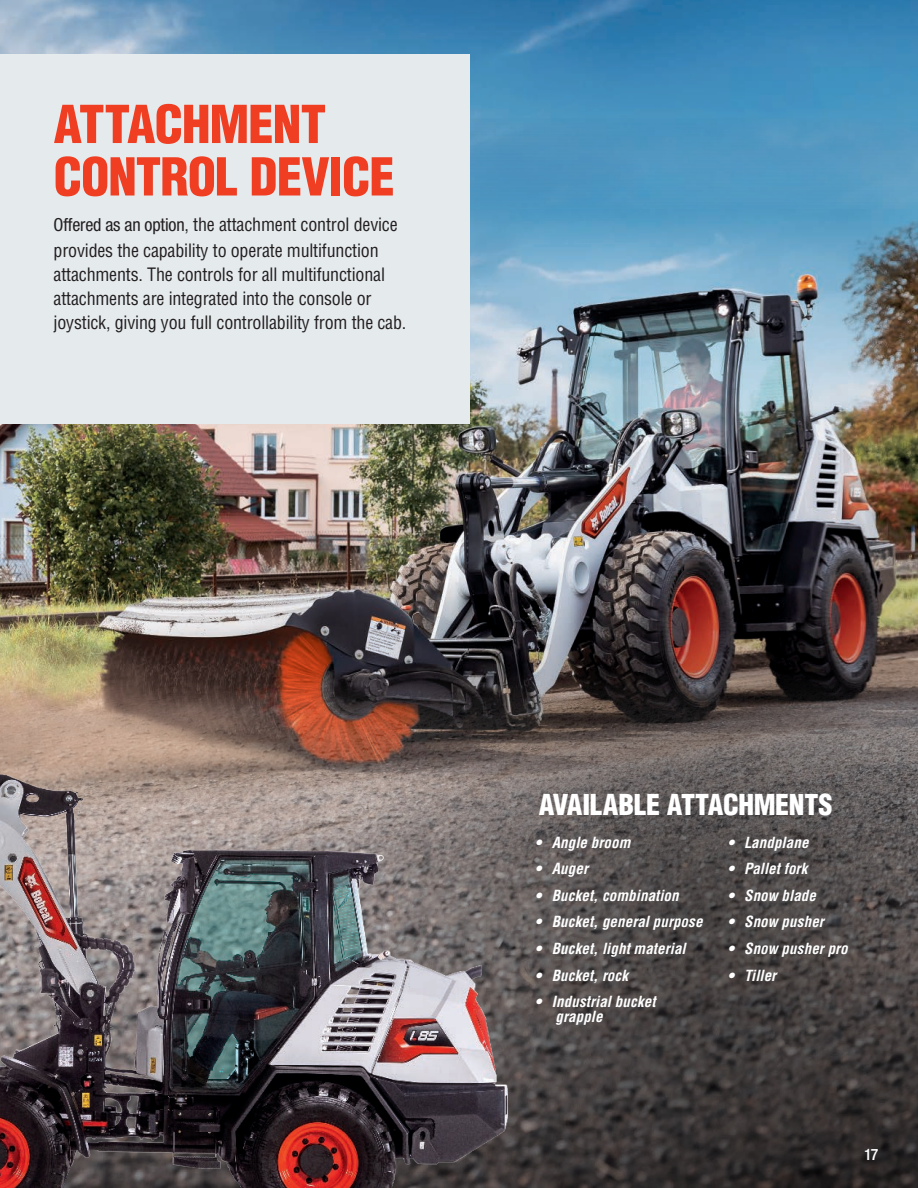
<style>
.page{position:relative;width:918px;height:1188px;background:#fff}
.page>*{position:absolute;margin:0;border:0;box-sizing:border-box;transform-origin:0 0}
.t1{font:900 condensed 51px/52.5px "Helvetica";letter-spacing:-.02em;color:#ef3e22}
.t2{font:900 condensed 28.2px "Helvetica";letter-spacing:-.01em;color:#fff}
.t3{font:condensed 18px/24.3px "Helvetica";letter-spacing:-.01em;color:#231f20}
.t4{font:500 condensed 15.75px "Helvetica Neue";color:#fff}
.t5{font:italic 700 condensed 15px/15px "Helvetica";letter-spacing:.005em;color:#fff}
.s1{font-family:"Helvetica Neue LT Std"}
</style>
<div class="page">
<img style="left:0;top:0;width:918px;height:119px">
<img style="left:0;top:119px;width:918px;height:460px">
<div style="left:0;top:54px;width:469px;height:369px;background:#e5eaed"></div>
<svg style="left:524px;top:579px;width:394px;height:609px;background:#4d4545"></svg>
<img style="left:0;top:572px;width:524px;height:616px">
<h1 class="t1" style="left:54px;top:98px;width:343px">ATTACHMENT<br>CONTROL DEVICE</h1>
<p class="t3" style="left:54px;top:212px;width:354px"><span class="s1">Offered as an option</span>, the attachment control device provides the capability to operate multifunction attachments. The controls for all multifunctional attachments are integrated into the console or joystick, giving you full controllability from the cab.</p>
<h2 class="t2" style="left:539px;top:787px;width:295px">AVAILABLE ATTACHMENTS</h2>
<p class="t5" style="left:535px;top:835px;width:97px">• Angle broom</p>
<p class="t5" style="left:535px;top:861px;width:54px">• Auger</p>
<p class="t5" style="left:535px;top:888px;width:145px">• Bucket, combination</p>
<p class="t5" style="left:535px;top:914px;width:169px">• Bucket, general purpose</p>
<p class="t5" style="left:535px;top:941px;width:152px">• Bucket, light material</p>
<p class="t5" style="left:535px;top:968px;width:94px">• Bucket, rock</p>
<p class="t5" style="left:556px;top:994px;width:102px;text-indent:-20px">• Industrial bucket grapple</p>
<p class="t5" style="left:728px;top:835px;width:82px">• Landplane</p>
<p class="t5" style="left:728px;top:861px;width:81px">• Pallet fork</p>
<p class="t5" style="left:728px;top:888px;width:90px">• Snow blade</p>
<p class="t5" style="left:728px;top:914px;width:98px">• Snow pusher</p>
<p class="t5" style="left:728px;top:941px;width:121px">• Snow pusher pro</p>
<p class="t5" style="left:728px;top:968px;width:50px">• Tiller</p>
<p class="t4" style="left:864px;top:1145px;width:16px">17</p>
</div>
